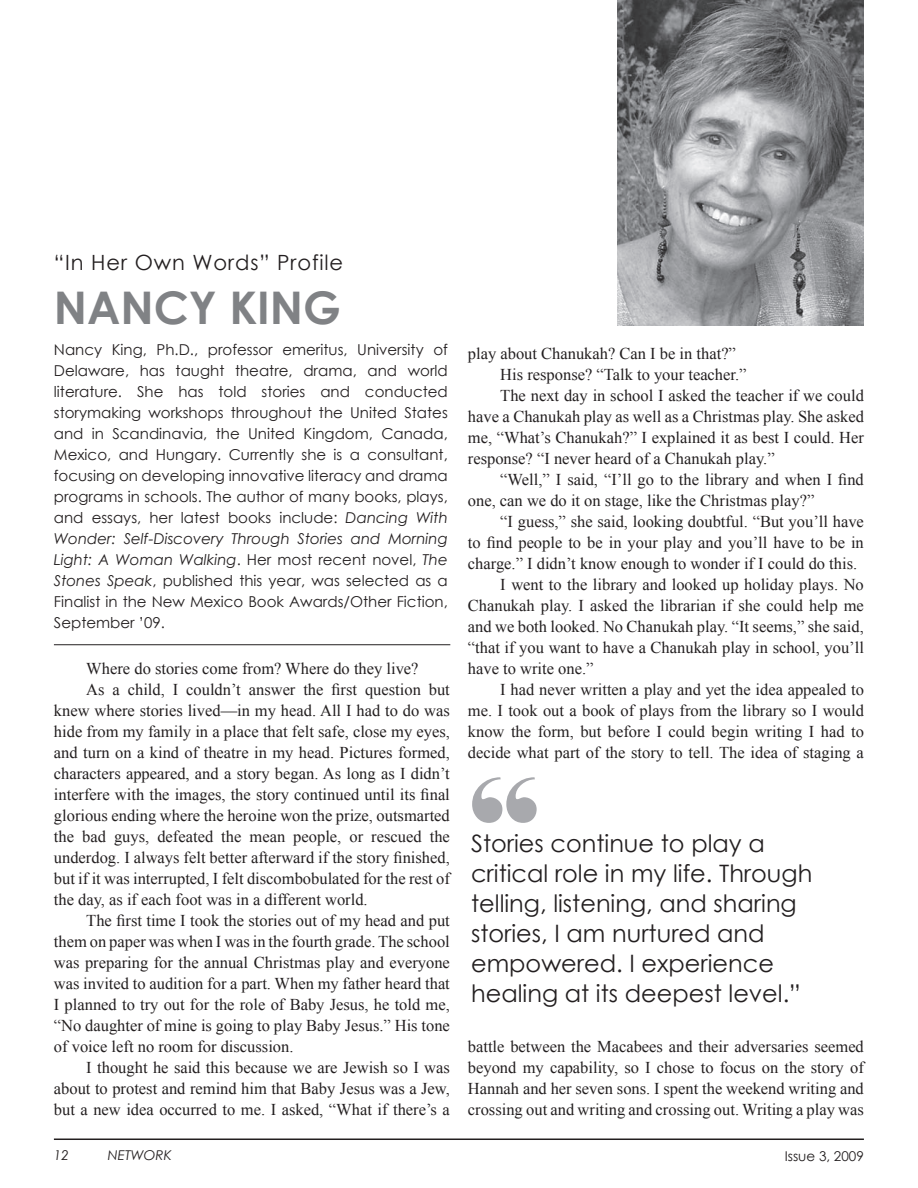
<style>
.page{position:relative;width:918px;height:1188px;background:#fff}
.page>*{position:absolute;margin:0;border:0;box-sizing:border-box;transform-origin:0 0}
.t1{font:150px "Elephant";color:#a8a9ad}
.t2{font:700 45px "Century Gothic";color:#808285}
.t3{font:24px/30px "Century Gothic";color:#231f20}
.t4{font:21px "Century Gothic";letter-spacing:.04em;color:#231f20}
.t5{font:16.5px/21px "Times New Roman";color:#231f20;text-align:justify}
.t6{font:15px/21px "Century Gothic";color:#231f20;text-align:justify}
.t7{font:13.5px "Century Gothic";color:#231f20}
.t8{font:italic 13.5px "Century Gothic";color:#231f20}
.s1{font-style:italic}
</style>
<div class="page">
<hr style="left:54px;top:1139px;width:810px;height:1px;background:#231f20">
<hr style="left:54px;top:644px;width:396px;height:1px;background:#231f20">
<img style="left:618px;top:0;width:246px;height:326px">
<p class="t4" style="left:54px;top:248px;width:291px">“In Her Own Words” Profile</p>
<p class="t2" style="left:54px;top:273px;width:33px">NANCY</p>
<p class="t2" style="left:229px;top:273px;width:28px">KING</p>
<p class="t6" style="left:54px;top:339px;width:395px">Nancy King, Ph.D., professor emeritus, University of Delaware, has taught theatre, drama, and world literature. She has told stories and conducted storymaking workshops throughout the United States and in Scandinavia, the United Kingdom, Canada, Mexico, and Hungary. Currently she is a consultant, focusing on developing innovative literacy and drama programs in schools. The author of many books, plays, and essays, her latest books include: <span class="s1">Dancing With Wonder: Self-Discovery Through Stories and Morning Light: A Woman Walking</span>. Her most recent novel, <span class="s1">The Stones Speak</span>, published this year, was selected as a Finalist in the New Mexico Book Awards/Other Fiction, September ’09.</p>
<p class="t5" style="left:86px;top:657px;width:334px">Where do stories come from? Where do they live?</p>
<p class="t5" style="left:86px;top:678px;width:365px">As a child, I couldn’t answer the first question but</p>
<p class="t5" style="left:54px;top:699px;width:398px">knew where stories lived—in my head. All I had to do was</p>
<p class="t5" style="left:54px;top:720px;width:397px">hide from my family in a place that felt safe, close my eyes,</p>
<p class="t5" style="left:54px;top:741px;width:398px">and turn on a kind of theatre in my head. Pictures formed,</p>
<p class="t5" style="left:54px;top:762px;width:398px">characters appeared, and a story began. As long as I didn’t</p>
<p class="t5" style="left:54px;top:783px;width:397px">interfere with the images, the story continued until its final</p>
<p class="t5" style="left:54px;top:804px;width:397px">glorious ending where the heroine won the prize, outsmarted</p>
<p class="t5" style="left:54px;top:825px;width:397px">the bad guys, defeated the mean people, or rescued the</p>
<p class="t5" style="left:54px;top:846px;width:397px">underdog. I always felt better afterward if the story finished,</p>
<p class="t5" style="left:54px;top:867px;width:398px">but if it was interrupted, I felt discombobulated for the rest of</p>
<p class="t5" style="left:54px;top:888px;width:315px">the day, as if each foot was in a different world.</p>
<p class="t5" style="left:86px;top:909px;width:365px">The first time I took the stories out of my head and put</p>
<p class="t5" style="left:54px;top:930px;width:397px">them on paper was when I was in the fourth grade. The school</p>
<p class="t5" style="left:54px;top:951px;width:398px">was preparing for the annual Christmas play and everyone</p>
<p class="t5" style="left:54px;top:972px;width:398px">was invited to audition for a part. When my father heard that</p>
<p class="t5" style="left:54px;top:993px;width:397px">I planned to try out for the role of Baby Jesus, he told me,</p>
<p class="t5" style="left:54px;top:1014px;width:397px">“No daughter of mine is going to play Baby Jesus.” His tone</p>
<p class="t5" style="left:54px;top:1035px;width:241px">of voice left no room for discussion.</p>
<p class="t5" style="left:86px;top:1056px;width:365px">I thought he said this because we are Jewish so I was</p>
<p class="t5" style="left:54px;top:1077px;width:397px">about to protest and remind him that Baby Jesus was a Jew,</p>
<p class="t5" style="left:54px;top:1098px;width:398px">but a new idea occurred to me. I asked, “What if there’s a</p>
<p class="t5" style="left:468px;top:342px;width:270px">play about Chanukah? Can I be in that?”</p>
<p class="t5" style="left:500px;top:363px;width:248px">His response? “Talk to your teacher.”</p>
<p class="t5" style="left:500px;top:384px;width:365px">The next day in school I asked the teacher if we could</p>
<p class="t5" style="left:468px;top:405px;width:398px">have a Chanukah play as well as a Christmas play. She asked</p>
<p class="t5" style="left:468px;top:426px;width:398px">me, “What’s Chanukah?” I explained it as best I could. Her</p>
<p class="t5" style="left:468px;top:447px;width:308px">response? “I never heard of a Chanukah play.”</p>
<p class="t5" style="left:500px;top:468px;width:365px">“Well,” I said, “I’ll go to the library and when I find</p>
<p class="t5" style="left:468px;top:489px;width:348px">one, can we do it on stage, like the Christmas play?”</p>
<p class="t5" style="left:500px;top:510px;width:365px">“I guess,” she said, looking doubtful. “But you’ll have</p>
<p class="t5" style="left:468px;top:532px;width:397px">to find people to be in your play and you’ll have to be in</p>
<p class="t5" style="left:468px;top:553px;width:391px">charge.” I didn’t know enough to wonder if I could do this.</p>
<p class="t5" style="left:500px;top:574px;width:365px">I went to the library and looked up holiday plays. No</p>
<p class="t5" style="left:468px;top:595px;width:398px">Chanukah play. I asked the librarian if she could help me</p>
<p class="t5" style="left:468px;top:616px;width:398px">and we both looked. No Chanukah play. “It seems,” she said,</p>
<p class="t5" style="left:468px;top:637px;width:398px">“that if you want to have a Chanukah play in school, you’ll</p>
<p class="t5" style="left:468px;top:658px;width:127px">have to write one.”</p>
<p class="t5" style="left:500px;top:679px;width:365px">I had never written a play and yet the idea appealed to</p>
<p class="t5" style="left:468px;top:700px;width:398px">me. I took out a book of plays from the library so I would</p>
<p class="t5" style="left:468px;top:721px;width:398px">know the form, but before I could begin writing I had to</p>
<p class="t5" style="left:468px;top:742px;width:398px">decide what part of the story to tell. The idea of staging a</p>
<p class="t1" style="left:470px;top:739px;width:70px">“</p>
<p class="t3" style="left:471px;top:828px;width:343px">Stories continue to play a critical role in my life. Through telling, listening, and sharing stories, I am nurtured and empowered. I experience healing at its deepest level.”</p>
<p class="t5" style="left:468px;top:1036px;width:398px">battle between the Macabees and their adversaries seemed beyond my capability, so I chose to focus on the story of Hannah and her seven sons. I spent the weekend writing and crossing out and writing and crossing out. Writing a play was</p>
<p class="t8" style="left:54px;top:1146px;width:16px">12</p>
<p class="t8" style="left:108px;top:1146px;width:65px">NETWORK</p>
<p class="t7" style="left:785px;top:1146px;width:81px">Issue 3, 2009</p>
</div>
